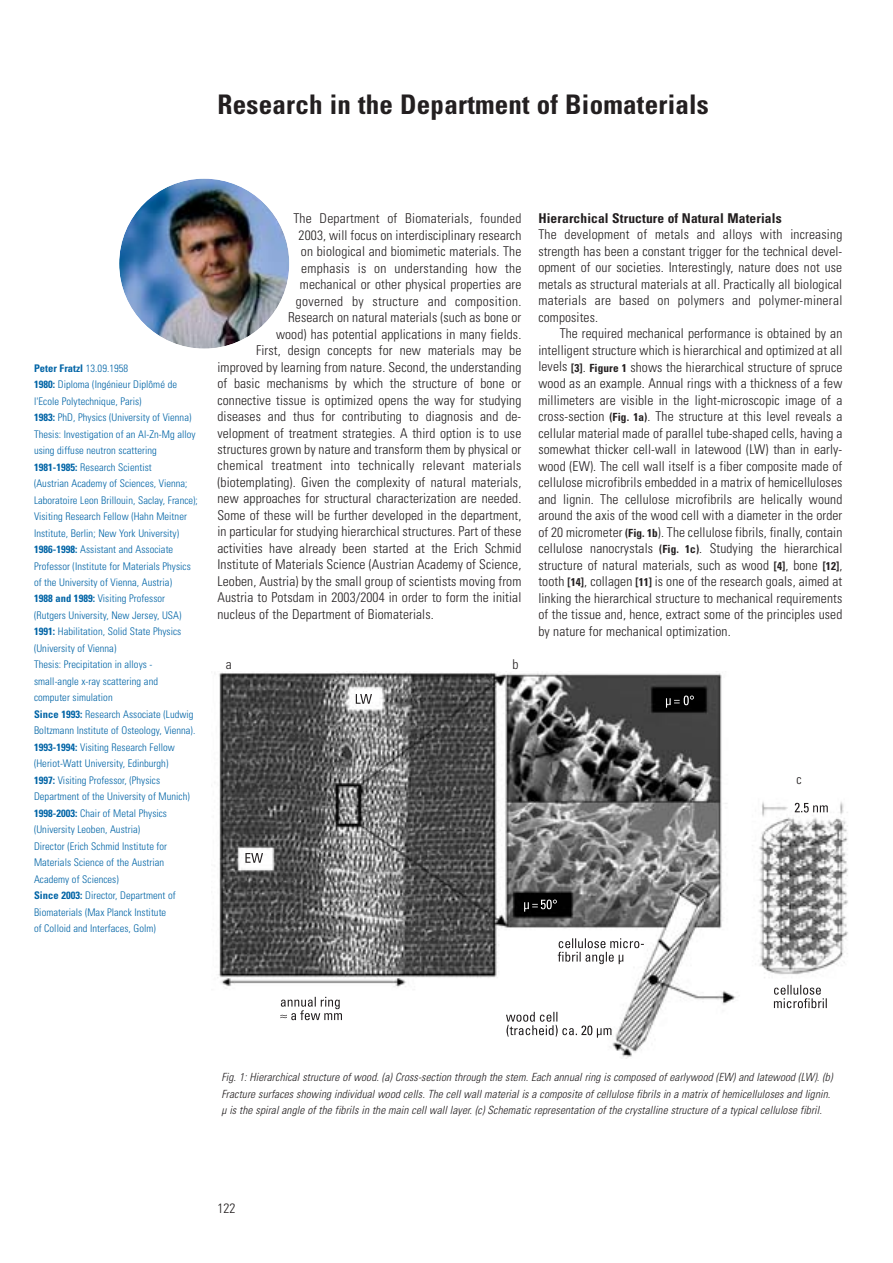
<style>
.page{position:relative;width:893px;height:1263px;background:#fff}
.page>*{position:absolute;margin:0;border:0;box-sizing:border-box;transform-origin:0 0}
.t1{font:700 condensed 27px "Univers";letter-spacing:.01em;color:#231f20}
.t2{font:300 condensed 13.5px/16.5px "Univers";letter-spacing:.01em;color:#231f20;text-align:justify}
.t3{font:700 condensed 13.5px "Univers";letter-spacing:.01em;color:#231f20}
.t4{font:italic 300 condensed 11.25px/16.5px "Univers";letter-spacing:.01em;color:#231f20}
.t5{font:300 condensed 10.5px/16.5px "Univers";letter-spacing:.005em;color:#0064a6}
.s1{font-weight:700}
.s2{font-weight:700;font-size:11.25px}
</style>
<div class="page">
<img style="left:119px;top:179px;width:170px;height:170px;border-radius:50%">
<img style="left:217px;top:671px;width:631px;height:388px">
<svg style="left:280px;top:997px;width:62px;height:23px"></svg>
<svg style="left:506px;top:1012px;width:105px;height:26px"></svg>
<svg style="left:557px;top:938px;width:87px;height:26px"></svg>
<svg style="left:773px;top:985px;width:53px;height:23px"></svg>
<svg style="left:524px;top:900px;width:33px;height:12px"></svg>
<svg style="left:666px;top:696px;width:28px;height:12px"></svg>
<svg style="left:794px;top:803px;width:33px;height:10px"></svg>
<svg style="left:356px;top:694px;width:16px;height:10px"></svg>
<svg style="left:245px;top:853px;width:18px;height:10px"></svg>
<h1 class="t1" style="left:217px;top:95px;width:493px">Research in the Department of Biomaterials</h1>
<p class="t5" style="left:34px;top:361px;width:165px"><span class="s1">Peter Fratzl</span> 13.09.1958<br><span class="s1">1980:</span> Diploma (Ingénieur Diplômé de l'Ecole Polytechnique, Paris)<br><span class="s1">1983:</span> PhD, Physics (University of Vienna)<br>Thesis: Investigation of an Al-Zn-Mg alloy using diffuse neutron scattering <span class="s1">1981-1985:</span> Research Scientist<br>(Austrian Academy of Sciences, Vienna; Laboratoire Leon Brillouin, Saclay, France); Visiting Research Fellow (Hahn Meitner Institute, Berlin; New York University)<br><span class="s1">1986-1998:</span> Assistant and Associate Professor (Institute for Materials Physics of the University of Vienna, Austria)<br><span class="s1">1988 and 1989:</span> Visiting Professor (Rutgers University, New Jersey, USA)<br><span class="s1">1991:</span> Habilitation, Solid State Physics (University of Vienna)<br>Thesis: Precipitation in alloys - small-angle x-ray scattering and<br>computer simulation<br><span class="s1">Since 1993:</span> Research Associate (Ludwig Boltzmann Institute of Osteology, Vienna).<br><span class="s1">1993-1994:</span> Visiting Research Fellow (Heriot-Watt University, Edinburgh)<br><span class="s1">1997:</span> Visiting Professor, (Physics Department of the University of Munich)<br><span class="s1">1998-2003:</span> Chair of Metal Physics (University Leoben, Austria)<br>Director (Erich Schmid Institute for Materials Science of the Austrian Academy of Sciences)<br><span class="s1">Since 2003:</span> Director, Department of Biomaterials (Max Planck Institute<br>of Colloid and Interfaces, Golm)</p>
<p class="t2" style="left:293px;top:211px;width:229px">The Department of Biomaterials, founded</p>
<p class="t2" style="left:298px;top:228px;width:224px">2003, will focus on interdisciplinary research</p>
<p class="t2" style="left:301px;top:244px;width:222px">on biological and biomimetic materials. The</p>
<p class="t2" style="left:301px;top:261px;width:221px">emphasis is on understanding how the</p>
<p class="t2" style="left:300px;top:277px;width:223px">mechanical or other physical properties are</p>
<p class="t2" style="left:296px;top:294px;width:227px">governed by structure and composition.</p>
<p class="t2" style="left:288px;top:310px;width:235px">Research on natural materials (such as bone or</p>
<p class="t2" style="left:276px;top:327px;width:247px">wood) has potential applications in many fields.</p>
<p class="t2" style="left:256px;top:343px;width:267px">First, design concepts for new materials may be</p>
<p class="t2" style="left:217px;top:360px;width:305px">improved by learning from nature. Second, the understanding</p>
<p class="t2" style="left:217px;top:376px;width:305px">of basic mechanisms by which the structure of bone or</p>
<p class="t2" style="left:217px;top:393px;width:305px">connective tissue is optimized opens the way for studying</p>
<p class="t2" style="left:217px;top:409px;width:305px">diseases and thus for contributing to diagnosis and de-</p>
<p class="t2" style="left:217px;top:426px;width:305px">velopment of treatment strategies. A third option is to use</p>
<p class="t2" style="left:217px;top:442px;width:305px">structures grown by nature and transform them by physical or</p>
<p class="t2" style="left:217px;top:459px;width:305px">chemical treatment into technically relevant materials</p>
<p class="t2" style="left:217px;top:475px;width:305px">(biotemplating). Given the complexity of natural materials,</p>
<p class="t2" style="left:217px;top:492px;width:305px">new approaches for structural characterization are needed.</p>
<p class="t2" style="left:217px;top:508px;width:305px">Some of these will be further developed in the department,</p>
<p class="t2" style="left:217px;top:525px;width:305px">in particular for studying hierarchical structures. Part of these</p>
<p class="t2" style="left:217px;top:541px;width:305px">activities have already been started at the Erich Schmid</p>
<p class="t2" style="left:217px;top:558px;width:305px">Institute of Materials Science (Austrian Academy of Science,</p>
<p class="t2" style="left:217px;top:574px;width:305px">Leoben, Austria) by the small group of scientists moving from</p>
<p class="t2" style="left:217px;top:591px;width:305px">Austria to Potsdam in 2003/2004 in order to form the initial</p>
<p class="t2" style="left:217px;top:607px;width:218px">nucleus of the Department of Biomaterials.</p>
<p class="t2" style="left:226px;top:657px;width:7px">a</p>
<p class="t2" style="left:512px;top:657px;width:7px">b</p>
<p class="t3" style="left:538px;top:213px;width:245px">Hierarchical Structure of Natural Materials</p>
<p class="t2" style="left:538px;top:228px;width:305px">The development of metals and alloys with increasing strength has been a constant trigger for the technical devel&shy;opment of our societies. Interestingly, nature does not use metals as structural materials at all. Practically all biological materials are based on polymers and polymer-mineral composites.</p>
<p class="t2" style="left:538px;top:327px;width:305px;text-indent:21px">The required mechanical performance is obtained by an intelligent structure which is hierarchical and optimized at all levels <span class="s2">[3]</span>. <span class="s2">Figure 1</span> shows the hierarchical structure of spruce wood as an example. Annual rings with a thickness of a few millimeters are visible in the light-microscopic image of a cross-section <span class="s2">(Fig. 1a)</span>. The structure at this level reveals a cellular material made of parallel tube-shaped cells, having a somewhat thicker cell-wall in latewood (LW) than in early&shy;wood (EW). The cell wall itself is a fiber composite made of cellulose microfibrils embedded in a matrix of hemicelluloses and lignin. The cellulose microfibrils are helically wound around the axis of the wood cell with a diameter in the order of 20 micrometer <span class="s2">(Fig. 1b</span>). The cellulose fibrils, finally, contain cellulose nanocrystals <span class="s2">(Fig. 1c)</span>. Studying the hierarchical structure of natural materials, such as wood <span class="s2">[4]</span>, bone <span class="s2">[12]</span>, tooth <span class="s2">[14]</span>, collagen <span class="s2">[11]</span> is one of the research goals, aimed at linking the hierarchical structure to mechanical requirements of the tissue and, hence, extract some of the principles used by nature for mechanical optimization.</p>
<p class="t2" style="left:796px;top:772px;width:7px">c</p>
<p class="t4" style="left:221px;top:1070px;width:612px">Fig. 1: Hierarchical structure of wood. (a) Cross-section through the stem. Each annual ring is composed of earlywood (EW) and latewood (LW). (b)<br>Fracture surfaces showing individual wood cells. The cell wall material is a composite of cellulose fibrils in a matrix of hemicelluloses and lignin. µ is the spiral angle of the fibrils in the main cell wall layer. (c) Schematic representation of the crystalline structure of a typical cellulose fibril.</p>
<p class="t2" style="left:217px;top:1201px;width:19px">122</p>
</div>
